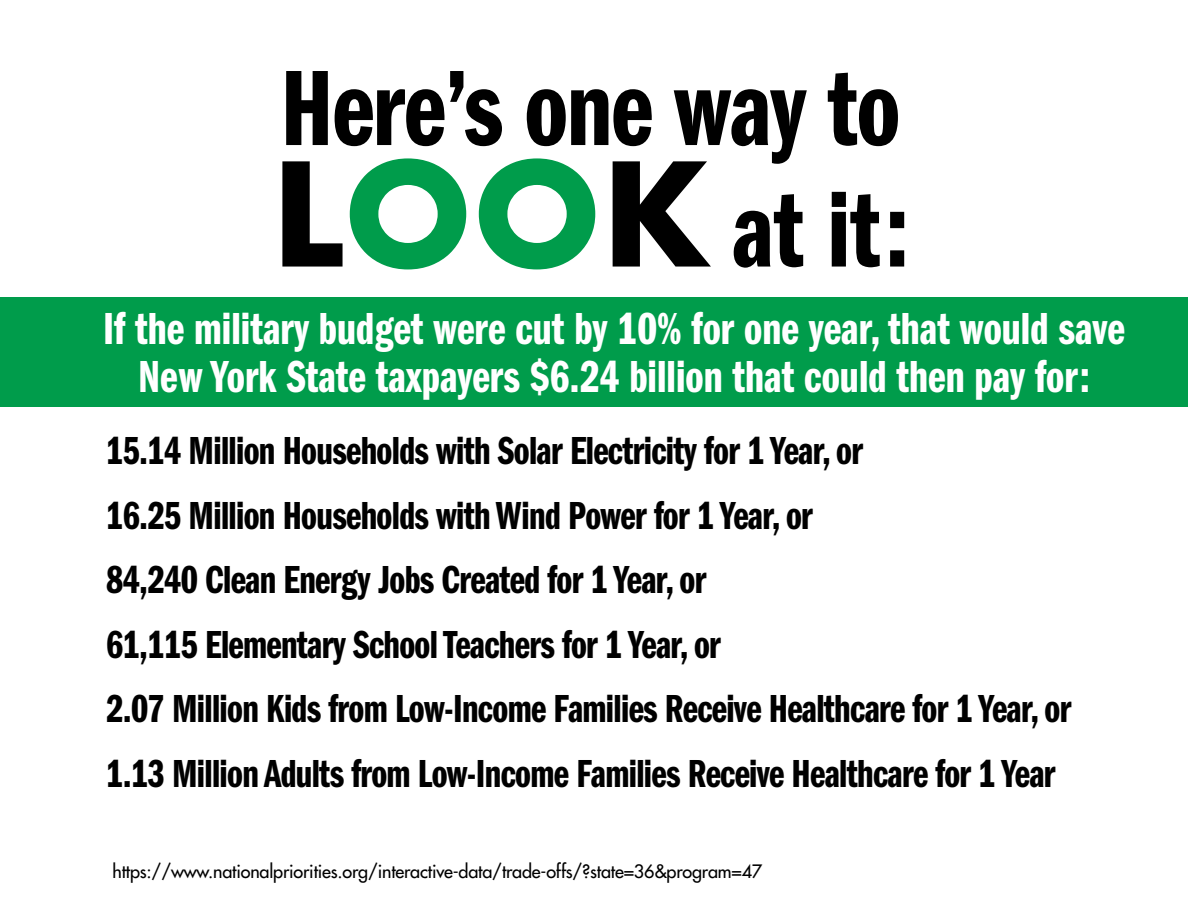
<style>
.page{position:relative;width:1188px;height:918px;background:#fff}
.page>*{position:absolute;margin:0;border:0;box-sizing:border-box;transform-origin:0 0}
.t1{font:111px/121.5px "Franklin Gothic Demi Cmpr";color:#000}
.t2{font:46.5px/48px "Franklin Gothic Demi Cmpr";color:#fff;text-align:center}
.t3{font:40.5px/64.5px "Franklin Gothic Demi Cmpr";letter-spacing:-.015em;color:#000}
.t4{font:18px "Futura";letter-spacing:-.01em;color:#000}
.s1{font-family:"Futura";font-weight:700;font-size:139.5px}
.s2{font-family:"Futura";font-weight:700;font-size:139.5px;color:#009c4b}
</style>
<div class="page">
<div style="left:0;top:297px;width:1188px;height:109px;background:#009c4b"></div>
<h1 class="t1" style="left:271px;top:49px;width:640px">Here’s one way to <span class="s1">l</span><span class="s2">oo</span><span class="s1">k</span> at it:</h1>
<p class="t2" style="left:103px;top:306px;width:1023px">If the military budget were cut by 10% for one year, that would save<br>New York State taxpayers $6.24 billion that could then pay for:</p>
<p class="t3" style="left:106px;top:419px;width:967px">15.14 Million Households with Solar Electricity for 1 Year, or<br>16.25 Million Households with Wind Power for 1 Year, or<br>84,240 Clean Energy Jobs Created for 1 Year, or<br>61,115 Elementary School Teachers for 1 Year, or<br>2.07 Million Kids from Low-Income Families Receive Healthcare for 1 Year, or 1.13 Million Adults from Low-Income Families Receive Healthcare for 1 Year</p>
<p class="t4" style="left:112px;top:860px;width:651px">https://www.nationalpriorities.org/interactive-data/trade-offs/?state=36&amp;program=47</p>
</div>
